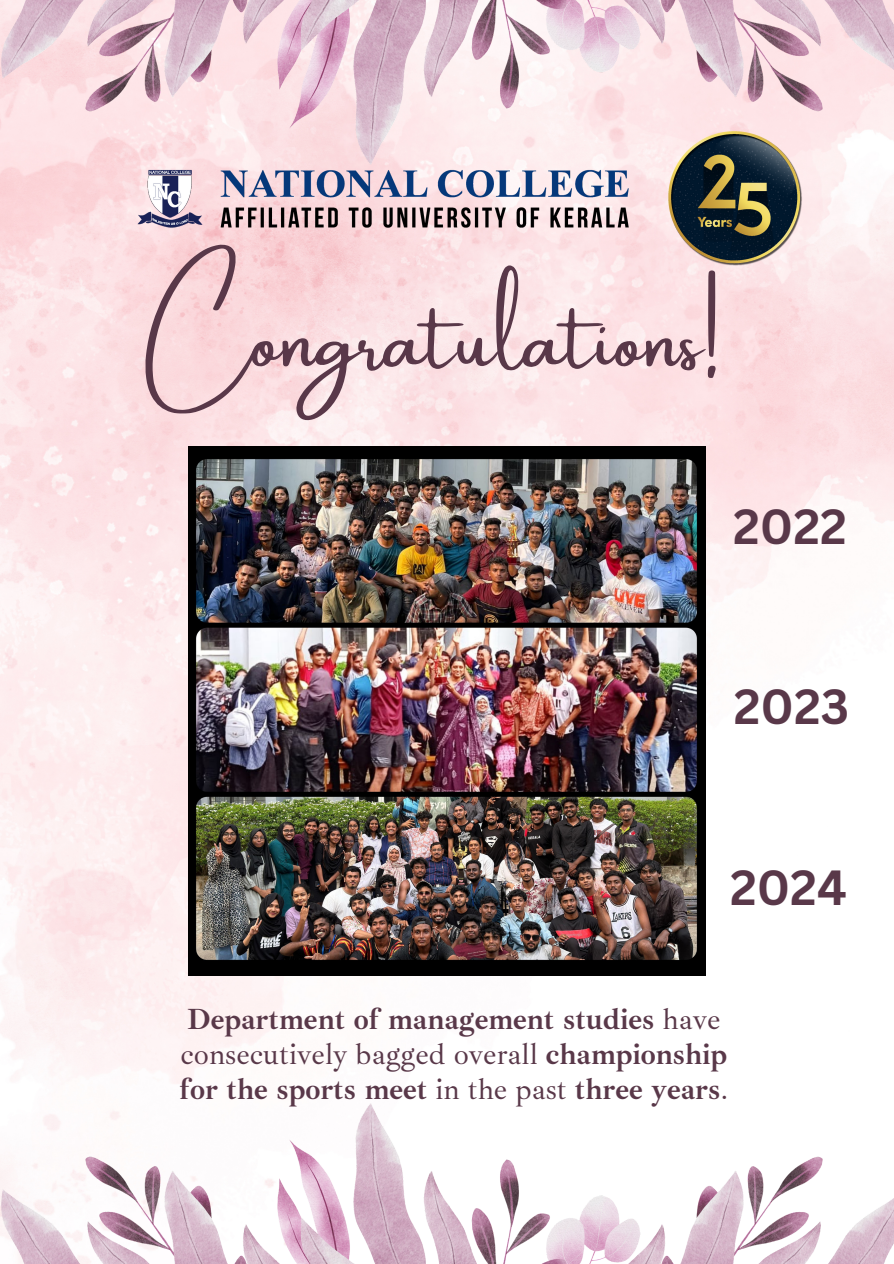
<style>
.page{position:relative;width:894px;height:1264px;background:#fff}
.page>*{position:absolute;margin:0;border:0;box-sizing:border-box;transform-origin:0 0}
.t1{font:82.35px "Amsterdam One";color:#593849}
.t2{font:700 48px "Canva Sans";color:#593849}
.t3{font:700 30px/34.8px "Ibarra Real Nova";color:#593849}
.s1{font-weight:400}
</style>
<div class="page">
<img style="left:0;top:164px;width:893px;height:920px">
<img style="left:0;top:1103px;width:893px;height:160px">
<img style="left:0;top:0;width:893px;height:164px">
<img style="left:133px;top:125px;width:669px;height:146px">
<img style="left:188px;top:446px;width:517px;height:529px">
<h2 class="t1" style="left:144px;top:294px;width:577px">Congratulations!</h2>
<h2 class="t2" style="left:732px;top:492px;width:115px">2022</h2>
<p class="t2" style="left:733px;top:672px;width:117px">2023</p>
<p class="t2" style="left:729px;top:853px;width:118px">2024</p>
<h2 class="t3" style="left:179px;top:1001px;width:550px">Department of management studies <span class="s1">have consecutively bagged overall</span> championship for the sports meet <span class="s1">in the past</span> three years<span class="s1">.</span></h2>
</div>
